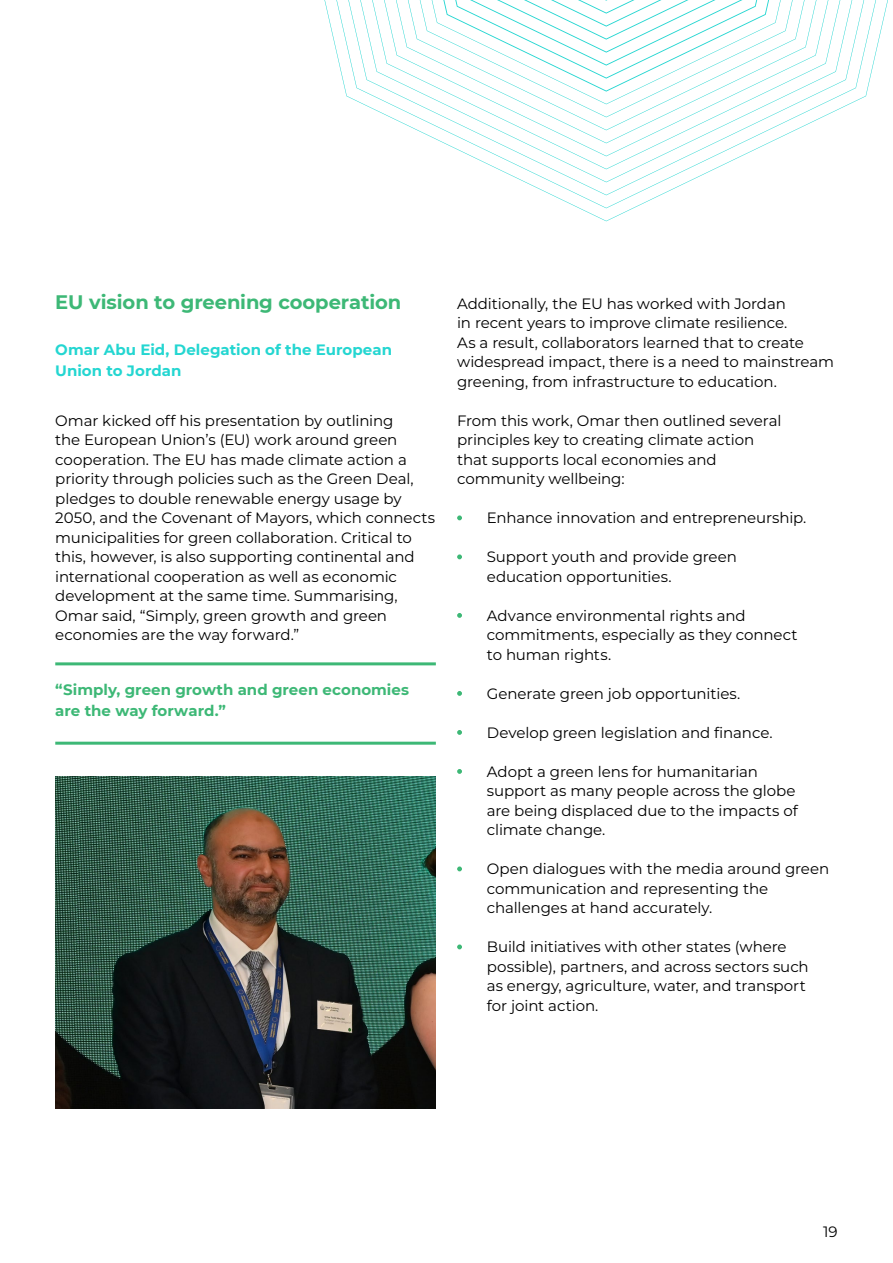
<style>
.page{position:relative;width:893px;height:1263px;background:#fff}
.page>*{position:absolute;margin:0;border:0;box-sizing:border-box;transform-origin:0 0}
.t1{font:700 19.5px "Montserrat";letter-spacing:-.005em;color:#3db876}
.t2{font:15px/19.5px "Montserrat";letter-spacing:-.005em;color:#000}
.t3{font:700 15px/21px "Montserrat";color:#3db876}
.t4{font:700 15px/21px "Montserrat";color:#24d6d1}
</style>
<div class="page">
<svg style="left:457px;top:515px;width:5px;height:5px"></svg>
<svg style="left:457px;top:554px;width:5px;height:5px"></svg>
<svg style="left:457px;top:613px;width:5px;height:5px"></svg>
<svg style="left:457px;top:691px;width:5px;height:5px"></svg>
<svg style="left:457px;top:730px;width:5px;height:5px"></svg>
<svg style="left:457px;top:769px;width:5px;height:5px"></svg>
<svg style="left:457px;top:866px;width:5px;height:5px"></svg>
<svg style="left:457px;top:944px;width:5px;height:5px"></svg>
<img style="left:55px;top:777px;width:381px;height:331px">
<hr style="left:55px;top:662px;width:381px;height:3px;background:#3db876">
<hr style="left:55px;top:742px;width:381px;height:3px;background:#3db876">
<svg style="left:324px;top:0;width:564px;height:221px"></svg>
<h1 class="t1" style="left:55px;top:288px;width:347px">EU vision to greening cooperation</h1>
<p class="t4" style="left:55px;top:339px;width:338px">Omar Abu Eid, Delegation of the European<br>Union to Jordan</p>
<p class="t2" style="left:55px;top:410px;width:381px">Omar kicked off his presentation by outlining<br>the European Union’s (EU) work around green cooperation. The EU has made climate action a priority through policies such as the Green Deal, pledges to double renewable energy usage by 2050, and the Covenant of Mayors, which connects municipalities for green collaboration. Critical to this, however, is also supporting continental and international cooperation as well as economic development at the same time. Summarising, Omar said, “Simply, green growth and green economies are the way forward.”</p>
<p class="t3" style="left:55px;top:678px;width:355px">“Simply, green growth and green economies are the way forward.”</p>
<p class="t2" style="left:457px;top:293px;width:378px">Additionally, the EU has worked with Jordan<br>in recent years to improve climate resilience.<br>As a result, collaborators learned that to create widespread impact, there is a need to mainstream greening, from infrastructure to education.</p>
<p class="t2" style="left:457px;top:410px;width:326px">From this work, Omar then outlined several principles key to creating climate action that supports local economies and community wellbeing:</p>
<p class="t2" style="left:487px;top:508px;width:321px">Enhance innovation and entrepreneurship.</p>
<p class="t2" style="left:487px;top:547px;width:251px">Support youth and provide green education opportunities.</p>
<p class="t2" style="left:487px;top:605px;width:312px">Advance environmental rights and commitments, especially as they connect to human rights.</p>
<p class="t2" style="left:487px;top:683px;width:255px">Generate green job opportunities.</p>
<p class="t2" style="left:487px;top:722px;width:287px">Develop green legislation and finance.</p>
<p class="t2" style="left:487px;top:761px;width:313px">Adopt a green lens for humanitarian support as many people across the globe are being displaced due to the impacts of climate change.</p>
<p class="t2" style="left:487px;top:859px;width:344px">Open dialogues with the media around green communication and representing the challenges at hand accurately.</p>
<p class="t2" style="left:487px;top:937px;width:323px">Build initiatives with other states (where possible), partners, and across sectors such as energy, agriculture, water, and transport for joint action.</p>
<p class="t2" style="left:823px;top:1222px;width:16px">19</p>
</div>
